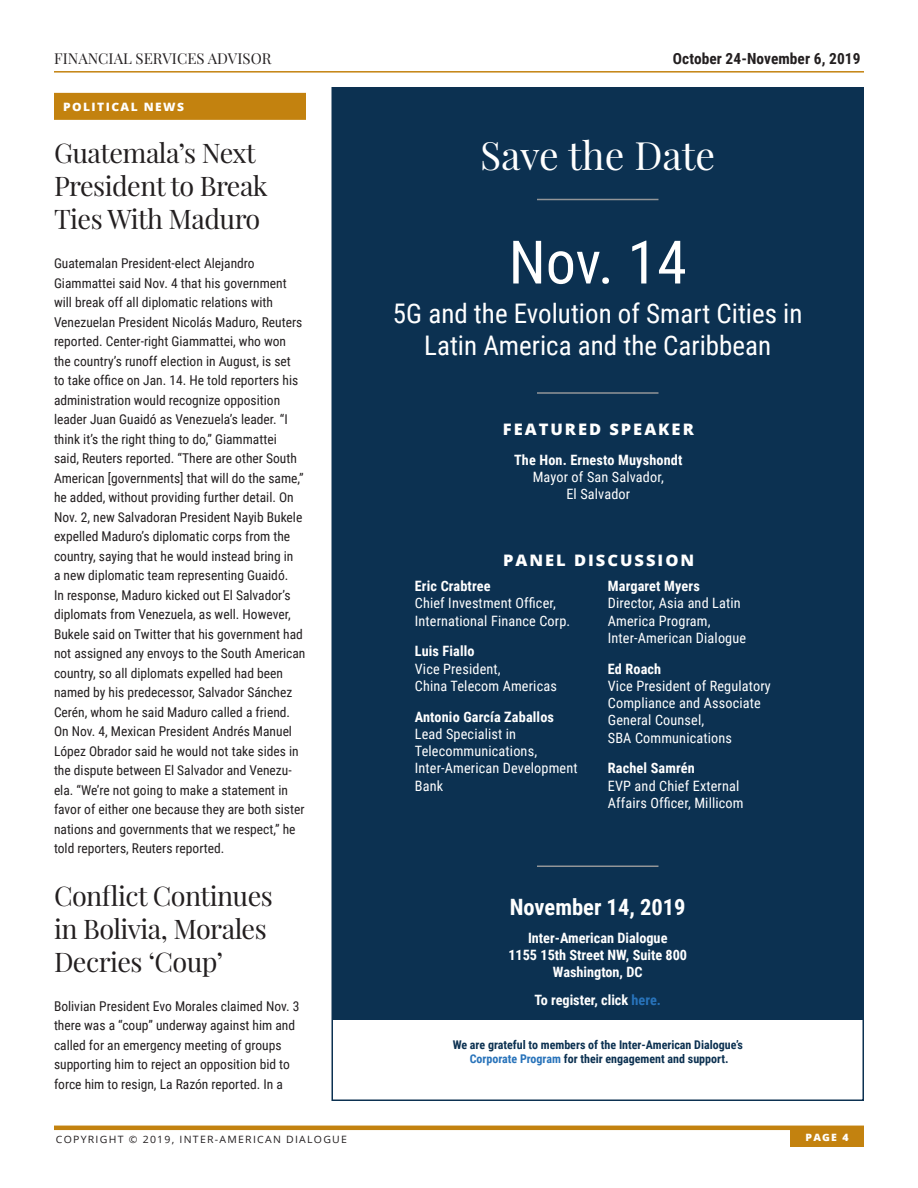
<style>
.page{position:relative;width:918px;height:1188px;background:#fff}
.page>*{position:absolute;margin:0;border:0;box-sizing:border-box;transform-origin:0 0}
.Subscriber_Notice{font:60px "Roboto Condensed";color:#fff}
.Subscriber_Notice_He{font:39px "Playfair Display";color:#fff}
.Subhead_18pt{font:27px/33px "Playfair Display";letter-spacing:-.02em;color:#231f20}
.Subscriber_Notice-2{font:27px/32.4px "Roboto Condensed";color:#fff;text-align:center}
.Subscriber_Notice-3{font:700 22.5px "Roboto Condensed";color:#fff}
.Subscriber_Notice-4{font:800 15.9px "Open Sans";letter-spacing:.12em;color:#fff;scale:1.04 1}
.t1{font:700 15.3px "Roboto Condensed";letter-spacing:.005em;color:#231f20}
.t2{font:15px "Playfair Display";letter-spacing:.005em;color:#231f20}
.Board_Memeber_Text{font:14.25px/17.2px "Roboto Condensed";letter-spacing:.01em;color:#fff}
.Subscriber_Notice-5{font:14.25px/17.2px "Roboto Condensed";letter-spacing:.01em;color:#fff;text-align:center}
.Board_Memeber_Text-2{font:700 14.25px/17.2px "Roboto Condensed";color:#fff;text-align:center}
.Main_Body_Text{font:13.5px/19.5px "Roboto Condensed";color:#231f20}
.Subscriber_Notice-6{font:700 12px/14.4px "Roboto Condensed";color:#0c3151;text-align:center}
.Sections_-_with_Yell{font:800 11.55px "Open Sans";letter-spacing:.12em;color:#fff;scale:1.04 1}
.t3{font:10.05px "Open Sans";letter-spacing:.12em;color:#231f20;scale:1.04 1}
.t4{font:800 10.05px "Open Sans";color:#fff;scale:1.04 1}
.s1{font-weight:700}
.s2{color:#2873ba}
</style>
<div class="page">
<hr style="left:54px;top:1126px;width:810px;height:4px;background:#c3820f">
<div style="left:790px;top:1129px;width:74px;height:18px;background:#c3820f"></div>
<hr style="left:54px;top:71px;width:810px;height:2px;background:#c3820f">
<div style="left:54px;top:93px;width:252px;height:27px;background:#c3820f"></div>
<div style="left:332px;top:88px;width:531px;height:932px;background:#0c3151"></div>
<hr style="left:537px;top:199px;width:121px;height:1px;background:#939598">
<hr style="left:537px;top:392px;width:121px;height:2px;background:#939598">
<hr style="left:537px;top:866px;width:121px;height:1px;background:#939598">
<p class="t2" style="left:54px;top:49px;width:219px">FINANCIAL SERVICES ADVISOR</p>
<p class="t1" style="left:673px;top:47px;width:189px">October 24-November 6, 2019</p>
<p class="Sections_-_with_Yell" style="left:63px;top:98px;width:118px">POLITICAL NEWS</p>
<p class="Subhead_18pt" style="left:54px;top:137px;width:215px">Guatemala’s Next<br>President to Break<br>Ties With Maduro</p>
<p class="Main_Body_Text" style="left:54px;top:253px;width:253px">Guatemalan President-elect Alejandro Giammattei said Nov. 4 that his government will break off all diplomatic relations with Venezuelan President Nicolás Maduro, Reuters reported. Center-right Giammattei, who won the country’s runoff election in August, is set<br>to take office on Jan. 14. He told reporters his administration would recognize opposition leader Juan Guaidó as Venezuela’s leader. “I think it’s the right thing to do,” Giammattei<br>said, Reuters reported. “There are other South American [governments] that will do the same,” he added, without providing further detail. On Nov. 2, new Salvadoran President Nayib Bukele expelled Maduro’s diplomatic corps from the country, saying that he would instead bring in<br>a new diplomatic team representing Guaidó.<br>In response, Maduro kicked out El Salvador’s diplomats from Venezuela, as well. However, Bukele said on Twitter that his government had not assigned any envoys to the South American country, so all diplomats expelled had been named by his predecessor, Salvador Sánchez Cerén, whom he said Maduro called a friend.<br>On Nov. 4, Mexican President Andrés Manuel López Obrador said he would not take sides in the dispute between El Salvador and Venezu&shy;ela. “We’re not going to make a statement in favor of either one because they are both sister nations and governments that we respect,” he told reporters, Reuters reported.</p>
<p class="Subhead_18pt" style="left:54px;top:879px;width:220px">Conflict Continues in Bolivia, Morales<br>Decries ‘Coup’</p>
<p class="Main_Body_Text" style="left:54px;top:996px;width:247px">Bolivian President Evo Morales claimed Nov. 3 there was a “coup” underway against him and called for an emergency meeting of groups supporting him to reject an opposition bid to force him to resign, La Razón reported. In a</p>
<p class="Subscriber_Notice_He" style="left:480px;top:131px;width:237px">Save the Date</p>
<p class="Subscriber_Notice" style="left:509px;top:220px;width:180px">Nov. 14</p>
<p class="Subscriber_Notice-2" style="left:393px;top:296px;width:411px">5G and the Evolution of Smart Cities in<br>Latin America and the Caribbean</p>
<p class="Subscriber_Notice-4" style="left:503px;top:417px;width:185px">FEATURED SPEAKER</p>
<p class="Subscriber_Notice-5" style="left:514px;top:451px;width:170px"><span class="s1">The Hon. Ernesto Muyshondt<br></span>Mayor of San Salvador,<br>El Salvador</p>
<p class="Subscriber_Notice-4" style="left:503px;top:548px;width:185px">PANEL DISCUSSION</p>
<p class="Subscriber_Notice-5" style="left:415px;top:577px;width:157px;text-align:left"><span class="s1">Eric Crabtree<br></span>Chief Investment Officer,<br>International Finance Corp.</p>
<p class="Board_Memeber_Text" style="left:415px;top:642px;width:144px"><span class="s1">Luis Fiallo<br></span>Vice President,<br>China Telecom Americas</p>
<p class="Board_Memeber_Text" style="left:415px;top:707px;width:164px"><span class="s1">Antonio García Zaballos<br></span>Lead Specialist in<br>Telecommunications,<br>Inter-American Development<br>Bank</p>
<p class="Board_Memeber_Text" style="left:608px;top:577px;width:140px"><span class="s1">Margaret Myers<br></span>Director, Asia and Latin<br>America Program,<br>Inter-American Dialogue</p>
<p class="Board_Memeber_Text" style="left:608px;top:659px;width:165px"><span class="s1">Ed Roach<br></span>Vice President of Regulatory<br>Compliance and Associate<br>General Counsel,<br>SBA Communications</p>
<p class="Board_Memeber_Text" style="left:608px;top:759px;width:137px"><span class="s1">Rachel Samrén<br></span>EVP and Chief External<br>Affairs Officer, Millicom</p>
<p class="Subscriber_Notice-3" style="left:510px;top:891px;width:177px">November 14, 2019</p>
<p class="Board_Memeber_Text-2" style="left:508px;top:928px;width:180px">Inter-American Dialogue<br>1155 15th Street NW, Suite 800<br>Washington, DC</p>
<p class="Board_Memeber_Text-2" style="left:534px;top:991px;width:128px">To register, click <span class="s2">here.</span></p>
<p class="Subscriber_Notice-6" style="left:453px;top:1037px;width:292px">We are grateful to members of the Inter-American Dialogue’s<br><span class="s2">Corporate Program</span> for their engagement and support.</p>
<p class="t3" style="left:56px;top:1132px;width:281px">COPYRIGHT © 2019, INTER-AMERICAN DIALOGUE</p>
<p class="t4" style="left:806px;top:1129px;width:43px">PAGE 4</p>
</div>
